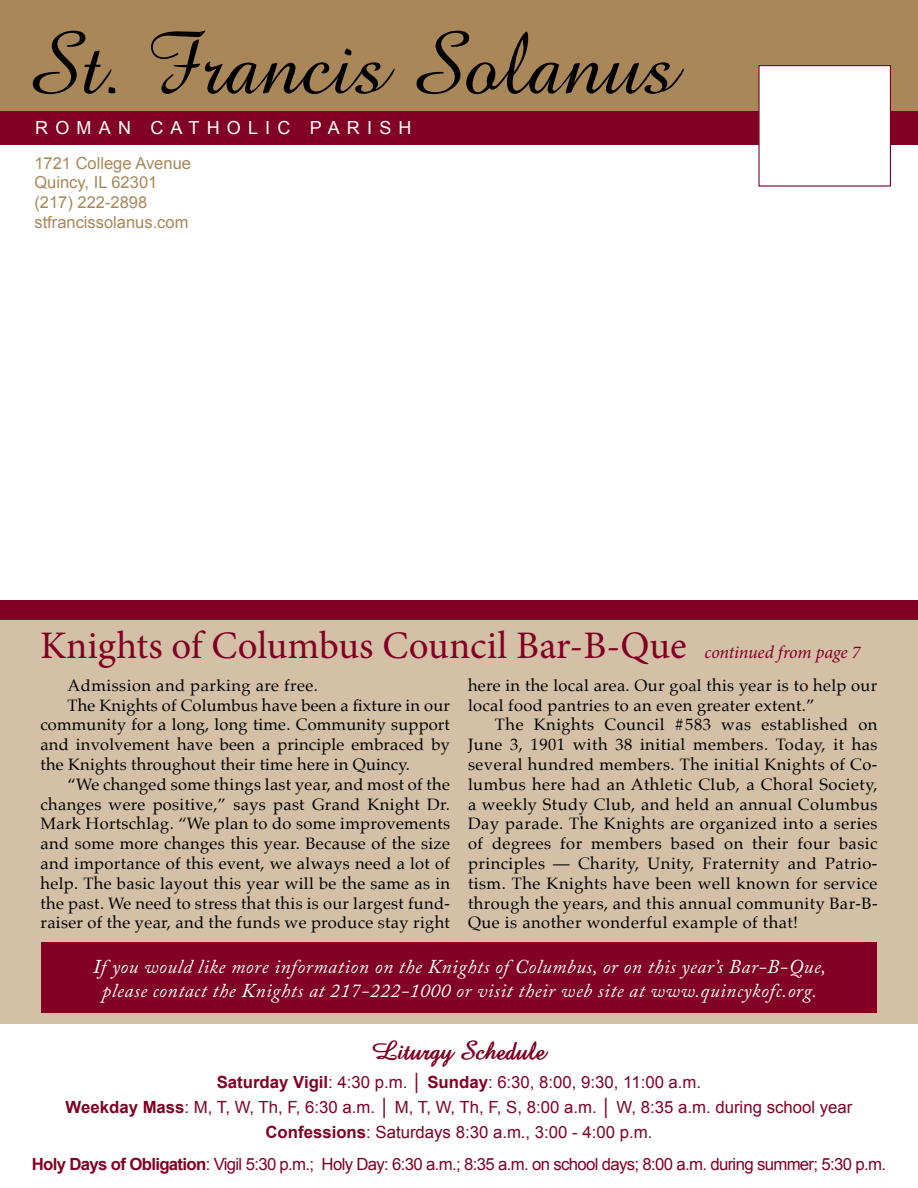
<style>
.page{position:relative;width:918px;height:1188px;background:#fff}
.page>*{position:absolute;margin:0;border:0;box-sizing:border-box;transform-origin:0 0}
.t1{font:90px "Amaze Normal";color:#000}
.t2{font:39px "Minion Pro";color:#820024}
.t3{font:700 26.55px "Amaze";color:#820024}
.t4{font:italic 19.5px/24px "Adobe Caslon Pro";letter-spacing:.03em;color:#fff;text-align:center}
.t5{font:18px "Arial";letter-spacing:.4em;color:#fff}
.t6{font:16.8px/25.2px "Arial";color:#820024;text-align:center}
.t7{font:16.8px "Arial";letter-spacing:-.04em;color:#820024}
.t8{font:16.5px/19.8px "Palatino";letter-spacing:.02em;color:#000}
.t9{font:16.5px/19.8px "Arial";color:#a98759}
.s1{font-style:italic;font-size:18px}
.s2{font-weight:700}
</style>
<div class="page">
<div style="left:0;top:0;width:918px;height:114px;background:#a98759"></div>
<div style="left:0;top:111px;width:918px;height:33px;background:#820024"></div>
<div style="left:758px;top:65px;width:133px;height:122px;background:#fff;border:1px solid #820024"></div>
<div style="left:0;top:619px;width:918px;height:405px;background:#d4c0a6"></div>
<div style="left:0;top:600px;width:918px;height:19px;background:#820024"></div>
<div style="left:41px;top:943px;width:836px;height:70px;background:#820024"></div>
<h1 class="t1" style="left:23px;top:5px;width:654px">St. Francis Solanus</h1>
<p class="t5" style="left:35px;top:116px;width:378px">ROMAN CATHOLIC PARISH</p>
<p class="t9" style="left:34px;top:153px;width:158px">1721 College Avenue<br>Quincy, IL 62301 (217) 222-2898 stfrancissolanus.com</p>
<h2 class="t2" style="left:40px;top:620px;width:822px">Knights of Columbus Council Bar-B-Que <span class="s1">continued from page 7</span></h2>
<p class="t8" style="left:68px;top:675px;width:252px">Admission and parking are free.</p>
<p class="t8" style="left:68px;top:695px;width:384px">The Knights of Columbus have been a fixture in our</p>
<p class="t8" style="left:41px;top:715px;width:411px">community for a long, long time. Community support</p>
<p class="t8" style="left:41px;top:735px;width:411px">and involvement have been a principle embraced by</p>
<p class="t8" style="left:41px;top:754px;width:371px">the Knights throughout their time here in Quincy.</p>
<p class="t8" style="left:68px;top:774px;width:384px">“We changed some things last year, and most of the</p>
<p class="t8" style="left:41px;top:794px;width:411px">changes were positive,” says past Grand Knight Dr.</p>
<p class="t8" style="left:41px;top:814px;width:411px">Mark Hortschlag. “We plan to do some improvements</p>
<p class="t8" style="left:41px;top:834px;width:411px">and some more changes this year. Because of the size</p>
<p class="t8" style="left:41px;top:853px;width:411px">and importance of this event, we always need a lot of</p>
<p class="t8" style="left:41px;top:873px;width:411px">help. The basic layout this year will be the same as in</p>
<p class="t8" style="left:41px;top:893px;width:411px">the past. We need to stress that this is our largest fund-</p>
<p class="t8" style="left:41px;top:913px;width:411px">raiser of the year, and the funds we produce stay right</p>
<p class="t8" style="left:468px;top:675px;width:411px">here in the local area. Our goal this year is to help our local food pantries to an even greater extent.”</p>
<p class="t8" style="left:468px;top:715px;width:411px;text-align:justify;text-indent:27px">The Knights Council #583 was established on June 3, 1901 with 38 initial members. Today, it has several hundred members. The initial Knights of Co&shy;lumbus here had an Athletic Club, a Choral Society, a weekly Study Club, and held an annual Columbus Day parade. The Knights are organized into a series of degrees for members based on their four basic principles — Charity, Unity, Fraternity and Patrio&shy;tism. The Knights have been well known for service through the years, and this annual community Bar-B-Que is another wonderful example of that!</p>
<p class="t4" style="left:93px;top:954px;width:735px">If you would like more information on the Knights of Columbus, or on this year’s Bar-B-Que, please contact the Knights at 217-222-1000 or visit their web site at www.quincykofc.org.</p>
<h3 class="t3" style="left:372px;top:1033px;width:175px">Liturgy Schedule</h3>
<p class="t6" style="left:66px;top:1069px;width:788px"><span class="s2">Saturday Vigil</span>: 4:30 p.m. │ <span class="s2">Sunday</span>: 6:30, 8:00, 9:30, 11:00 a.m.<br><span class="s2">Weekday Mass</span>: M, T, W, Th, F, 6:30 a.m. │ M, T, W, Th, F, S, 8:00 a.m. │ W, 8:35 a.m. during school year<br><span class="s2">Confessions</span>: Saturdays 8:30 a.m., 3:00 - 4:00 p.m.</p>
<p class="t7" style="left:32px;top:1153px;width:856px"><span class="s2">Holy Days of Obligation</span>: Vigil 5:30 p.m.; Holy Day: 6:30 a.m.; 8:35 a.m. on school days; 8:00 a.m. during summer; 5:30 p.m.</p>
</div>
